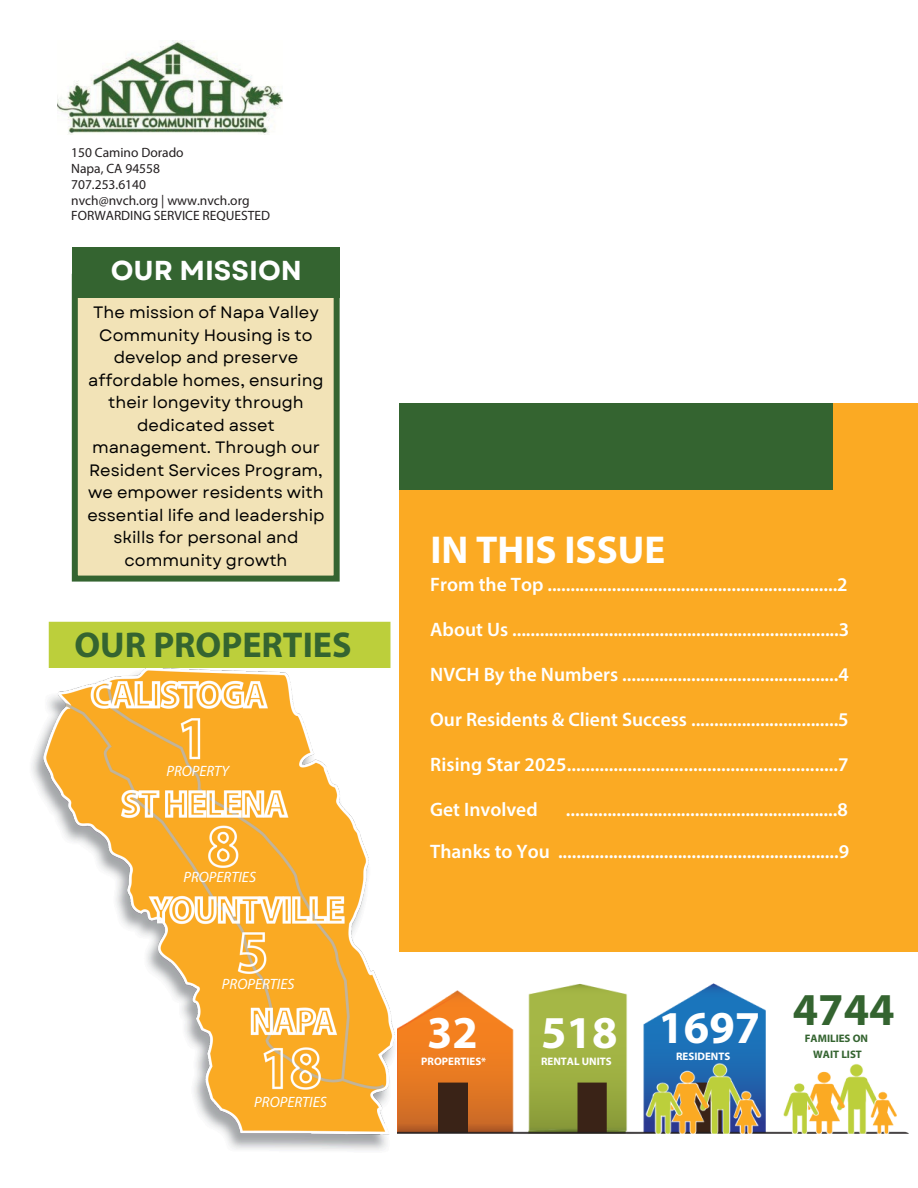
<style>
.page{position:relative;width:918px;height:1188px;background:#fff}
.page>*{position:absolute;margin:0;border:0;box-sizing:border-box;transform-origin:0 0}
.t1{font:700 45.75px "Myriad Pro";color:#fff}
.t2{font:700 45.75px "Myriad Pro";color:#346430}
.t3{font:700 39px "Myriad Pro";color:#fff}
.t4{font:700 36px "Myriad Pro";color:#346430}
.t5{font:700 27.3px "Garet";color:#fff}
.t6{font:600 19.5px "Myriad Pro";color:#fff}
.t7{font:16.5px/22.5px "Garet";color:#000;text-align:center}
.t8{font:italic 15px "Myriad Pro";color:#fff}
.t9{font:13.5px/15.8px "Myriad Pro";color:#231f20}
.t10{font:700 10.95px "Myriad Pro";color:#fff}
.t11{font:700 10.95px "Myriad Pro";color:#346430}
</style>
<div class="page">
<img style="left:58px;top:40px;width:225px;height:95px">
<div style="left:399px;top:403px;width:519px;height:548px;background:#fbaa23"></div>
<div style="left:399px;top:403px;width:433px;height:86px;background:#346430"></div>
<img style="left:403px;top:983px;width:506px;height:151px">
<svg style="left:72px;top:297px;width:268px;height:285px;background:#e5daae"></svg>
<div style="left:72px;top:247px;width:268px;height:50px;background:#346430"></div>
<img style="left:36px;top:667px;width:367px;height:475px">
<div style="left:48px;top:621px;width:343px;height:46px;background:#bccf3b"></div>
<p class="t9" style="left:71px;top:146px;width:201px">150 Camino Dorado<br>Napa, CA 94558<br>707.253.6140<br>nvch@nvch.org | www.nvch.org<br>FORWARDING SERVICE REQUESTED</p>
<h4 class="t5" style="left:111px;top:251px;width:193px">OUR MISSION</h4>
<p class="t7" style="left:87px;top:301px;width:239px">The mission of Napa Valley<br>Community Housing is to develop and preserve affordable homes, ensuring their longevity through dedicated asset management. Through our<br>Resident Services Program, we empower residents with essential life and leadership skills for personal and community growth</p>
<p class="t4" style="left:74px;top:630px;width:279px">OUR PROPERTIES</p>
<p class="t8" style="left:166px;top:764px;width:64px">PROPERTY</p>
<p class="t8" style="left:183px;top:871px;width:74px">PROPERTIES</p>
<p class="t8" style="left:222px;top:977px;width:74px">PROPERTIES</p>
<p class="t8" style="left:254px;top:1096px;width:74px">PROPERTIES</p>
<h3 class="t3" style="left:430px;top:534px;width:236px">IN THIS ISSUE</h3>
<h2 class="t6" style="left:430px;top:576px;width:419px">From the Top ...............................................................2</h2>
<h5 class="t6" style="left:430px;top:621px;width:421px">About Us .......................................................................3</h5>
<h1 class="t6" style="left:430px;top:666px;width:420px">NVCH By the Numbers ...............................................4</h1>
<h3 class="t6" style="left:430px;top:711px;width:420px">Our Residents &amp; Client Success ................................5</h3>
<h3 class="t6" style="left:430px;top:756px;width:420px">Rising Star 2025..........................................................7</h3>
<h3 class="t6" style="left:430px;top:801px;width:109px">Get Involved</h3>
<h3 class="t6" style="left:566px;top:801px;width:283px">...........................................................8</h3>
<p class="t6" style="left:430px;top:843px;width:420px">Thanks to You .............................................................9</p>
<h3 class="t1" style="left:427px;top:1014px;width:52px">32</h3>
<h3 class="t10" style="left:421px;top:1057px;width:66px">PROPERTIES*</h3>
<h3 class="t1" style="left:541px;top:1014px;width:78px">518</h3>
<p class="t10" style="left:541px;top:1057px;width:72px">RENTAL UNITS</p>
<h1 class="t1" style="left:659px;top:1008px;width:103px">1697</h1>
<p class="t10" style="left:676px;top:1051px;width:56px">RESIDENTS</p>
<h4 class="t2" style="left:793px;top:991px;width:103px">4744</h4>
<h4 class="t11" style="left:805px;top:1034px;width:65px">FAMILIES ON</h4>
<h4 class="t11" style="left:813px;top:1050px;width:50px">WAIT LIST</h4>
</div>
